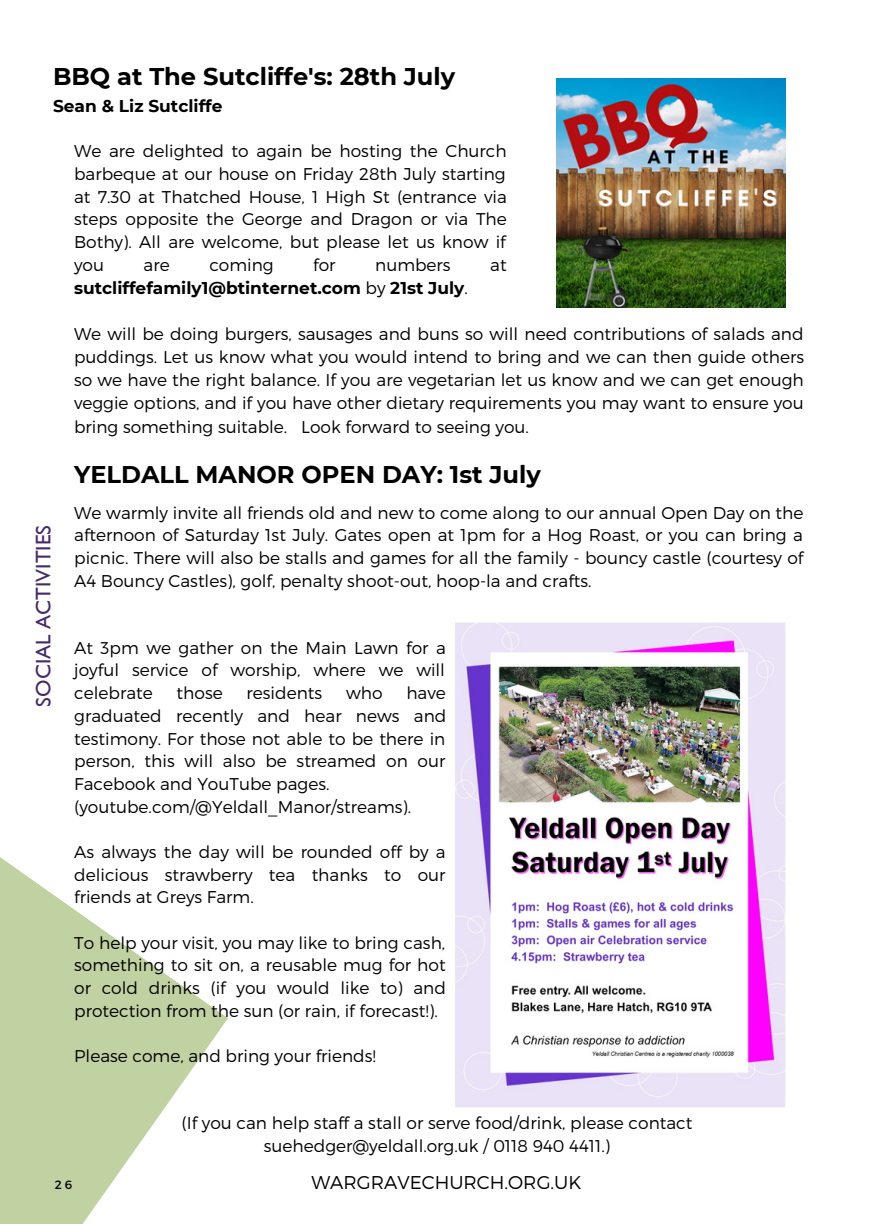
<style>
.page{position:relative;width:873px;height:1224px;background:#fff}
.page>*{position:absolute;margin:0;border:0;box-sizing:border-box;transform-origin:0 0}
.t1{font:700 24.2px "Montserrat";color:#000}
.t2{font:21.2px "Gill Sans";color:#452b69}
.t3{font:300 18.6px "Montserrat";color:#000}
.t4{font:300 17px/22.6px "Montserrat";color:#000;text-align:justify}
.t5{font:700 17px "Montserrat";color:#000}
.t6{font:12px "Montserrat";color:#000}
.s1{font-weight:300}
</style>
<div class="page">
<img style="left:556px;top:78px;width:230px;height:230px">
<img style="left:455px;top:622px;width:331px;height:486px">
<svg style="left:0;top:857px;width:228px;height:367px;fill:#c0d1a2"></svg>
<p class="t1" style="left:53px;top:62px;width:404px">BBQ at The Sutcliffe's: 28th July</p>
<p class="t5" style="left:53px;top:96px;width:171px">Sean &amp; Liz Sutcliffe</p>
<p class="t4" style="left:74px;top:139px;width:434px">We are delighted to again be hosting the Church barbeque at our house on Friday 28th July starting at 7.30 at Thatched House, 1 High St (entrance via steps opposite the George and Dragon or via The Bothy). All are welcome, but please let us know if you</p>
<p class="t4" style="left:144px;top:253px;width:28px">are</p>
<p class="t4" style="left:209px;top:253px;width:66px">coming</p>
<p class="t4" style="left:313px;top:253px;width:24px">for</p>
<p class="t4" style="left:375px;top:253px;width:77px">numbers</p>
<p class="t4" style="left:490px;top:253px;width:18px">at</p>
<p class="t5" style="left:74px;top:277px;width:395px">sutcliffefamily1@btinternet.com <span class="s1">by</span> 21st July<span class="s1">.</span></p>
<p class="t2" style="left:36px;top:707px;width:183px;rotate:-90deg">SOCIAL ACTIVITIES</p>
<p class="t4" style="left:74px;top:322px;width:732px;line-height:23.2px">We will be doing burgers, sausages and buns so will need contributions of salads and puddings. Let us know what you would intend to bring and we can then guide others so we have the right balance. If you are vegetarian let us know and we can get enough veggie options, and if you have other dietary requirements you may want to ensure you bring something suitable. Look forward to seeing you.</p>
<p class="t1" style="left:74px;top:460px;width:468px">YELDALL MANOR OPEN DAY: 1st July</p>
<p class="t4" style="left:74px;top:500px;width:731px">We warmly invite all friends old and new to come along to our annual Open Day on the afternoon of Saturday 1st July. Gates open at 1pm for a Hog Roast, or you can bring a picnic. There will also be stalls and games for all the family - bouncy castle (courtesy of A4 Bouncy Castles), golf, penalty shoot-out, hoop-la and crafts.</p>
<p class="t4" style="left:74px;top:636px;width:373px">At 3pm we gather on the Main Lawn for a joyful service of worship, where we will celebrate</p>
<p class="t4" style="left:74px;top:681px;width:374px;text-indent:332px">have graduated recently and hear news and testimony. For those not able to be there in person, this will also be streamed on our Facebook and YouTube pages.</p>
<p class="t4" style="left:74px;top:794px;width:339px">(youtube.com/@Yeldall_Manor/streams).</p>
<p class="t4" style="left:74px;top:840px;width:373px">As always the day will be rounded off by a delicious strawberry tea thanks to our friends at Greys Farm.</p>
<p class="t4" style="left:74px;top:931px;width:373px">To help your visit, you may like to bring cash, something to sit on, a reusable mug for hot or cold drinks (if you would like to) and protection from the sun (or rain, if forecast!).</p>
<p class="t4" style="left:74px;top:1044px;width:303px">Please come, and bring your friends!</p>
<p class="t4" style="left:177px;top:681px;width:48px">those</p>
<p class="t4" style="left:247px;top:681px;width:77px">residents</p>
<p class="t4" style="left:346px;top:681px;width:38px">who</p>
<p class="t4" style="left:182px;top:1111px;width:512px;text-align:center">(If you can help staff a stall or serve food/drink, please contact suehedger@yeldall.org.uk / 0118 940 4411.)</p>
<p class="t6" style="left:55px;top:1177px;width:19px">26</p>
<p class="t3" style="left:311px;top:1170px;width:271px">WARGRAVECHURCH.ORG.UK</p>
</div>
